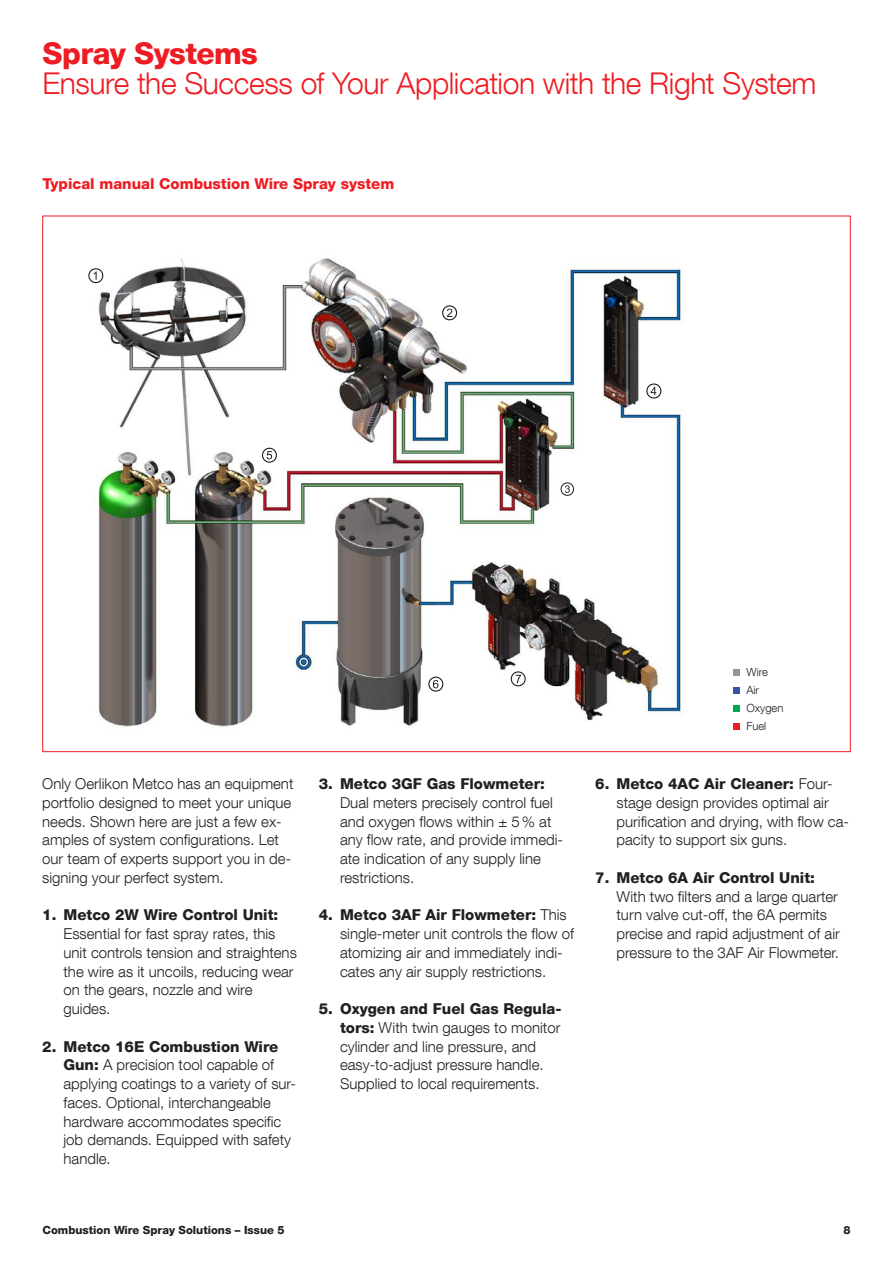
<style>
.page{position:relative;width:893px;height:1263px;background:#fff}
.page>*{position:absolute;margin:0;border:0;box-sizing:border-box;transform-origin:0 0}
.t1{font:300 30px "Helvetica Neue LT Com";letter-spacing:-.015em;color:#ee1d23}
.t2{font:800 30px "Helvetica Neue LT Com";letter-spacing:-.02em;color:#ee1d23}
.t3{font:300 15px/18.8px "Helvetica Neue LT Com";color:#231f20}
.t4{font:800 15px "Helvetica Neue LT Com";color:#231f20}
.t5{font:800 15px "Helvetica Neue LT Com";color:#ee1d23}
.t6{font:800 11.25px "Helvetica Neue LT Com";color:#231f20}
.t7{font:300 11.25px/18px "Helvetica Neue LT Com";color:#231f20}
.s1{font-weight:800}
</style>
<div class="page">
<div style="left:733px;top:723px;width:7px;height:6px;background:#ee1d23"></div>
<div style="left:733px;top:705px;width:7px;height:6px;background:#00a54f"></div>
<div style="left:733px;top:687px;width:7px;height:6px;background:#3853a3"></div>
<div style="left:733px;top:669px;width:7px;height:6px;background:#939598"></div>
<img style="left:94px;top:258px;width:589px;height:469px">
<svg style="left:554px;top:482px;width:20px;height:16px"></svg>
<svg style="left:424px;top:675px;width:19px;height:17px"></svg>
<svg style="left:88px;top:268px;width:15px;height:15px"></svg>
<svg style="left:429px;top:305px;width:28px;height:21px"></svg>
<svg style="left:256px;top:448px;width:21px;height:19px"></svg>
<svg style="left:644px;top:383px;width:17px;height:18px"></svg>
<svg style="left:505px;top:671px;width:21px;height:15px"></svg>
<h1 class="t2" style="left:43px;top:35px;width:217px">Spray Systems</h1>
<h1 class="t1" style="left:43px;top:65px;width:775px">Ensure the Success of Your Application with the Right System</h1>
<p class="t5" style="left:43px;top:175px;width:353px">Typical manual Combustion Wire Spray system</p>
<p class="t3" style="left:42px;top:774px;width:253px">Only Oerlikon Metco has an equipment portfolio designed to meet your unique needs. Shown here are just a few ex&shy;amples of system configurations. Let our team of experts support you in de&shy;signing your perfect system.</p>
<p class="t4" style="left:42px;top:906px;width:238px">1. Metco 2W Wire Control Unit:</p>
<p class="t3" style="left:64px;top:924px;width:235px">Essential for fast spray rates, this unit controls tension and straightens the wire as it uncoils, reducing wear on the gears, nozzle and wire guides.</p>
<p class="t3" style="left:64px;top:1037px;width:234px;text-indent:-21px"><span class="s1">2. Metco 16E Combustion Wire<br>Gun:</span> A precision tool capable of applying coatings to a variety of sur&shy;faces. Optional, interchangeable hardware accommodates specific job demands. Equipped with safety handle.</p>
<p class="t4" style="left:319px;top:775px;width:228px">3. Metco 3GF Gas Flowmeter:</p>
<p class="t3" style="left:340px;top:793px;width:225px">Dual meters precisely control fuel and oxygen flows within ± 5% at any flow rate, and provide immedi&shy;ate indication of any supply line restrictions.</p>
<p class="t3" style="left:340px;top:905px;width:235px;text-indent:-21px"><span class="s1">4. Metco 3AF Air Flowmeter:</span> This single-meter unit controls the flow of atomizing air and immediately indi&shy;cates any air supply restrictions.</p>
<p class="t3" style="left:340px;top:999px;width:223px;text-indent:-21px"><span class="s1">5. Oxygen and Fuel Gas Regula&shy;tors:</span> With twin gauges to monitor cylinder and line pressure, and easy-to-adjust pressure handle.<br>Supplied to local requirements.</p>
<p class="t7" style="left:746px;top:663px;width:39px">Wire<br>Air<br>Oxygen<br>Fuel</p>
<p class="t3" style="left:616px;top:774px;width:234px;text-indent:-21px"><span class="s1">6. Metco 4AC Air Cleaner:</span> Four&shy;stage design provides optimal air purification and drying, with flow ca&shy;pacity to support six guns.</p>
<p class="t4" style="left:595px;top:869px;width:221px">7. Metco 6A Air Control Unit:</p>
<p class="t3" style="left:616px;top:887px;width:225px">With two filters and a large quarter turn valve cut-off, the 6A permits precise and rapid adjustment of air pressure to the 3AF Air Flowmeter.</p>
<p class="t6" style="left:43px;top:1223px;width:244px">Combustion Wire Spray Solutions – Issue 5</p>
<p class="t6" style="left:843px;top:1223px;width:9px">8</p>
</div>
